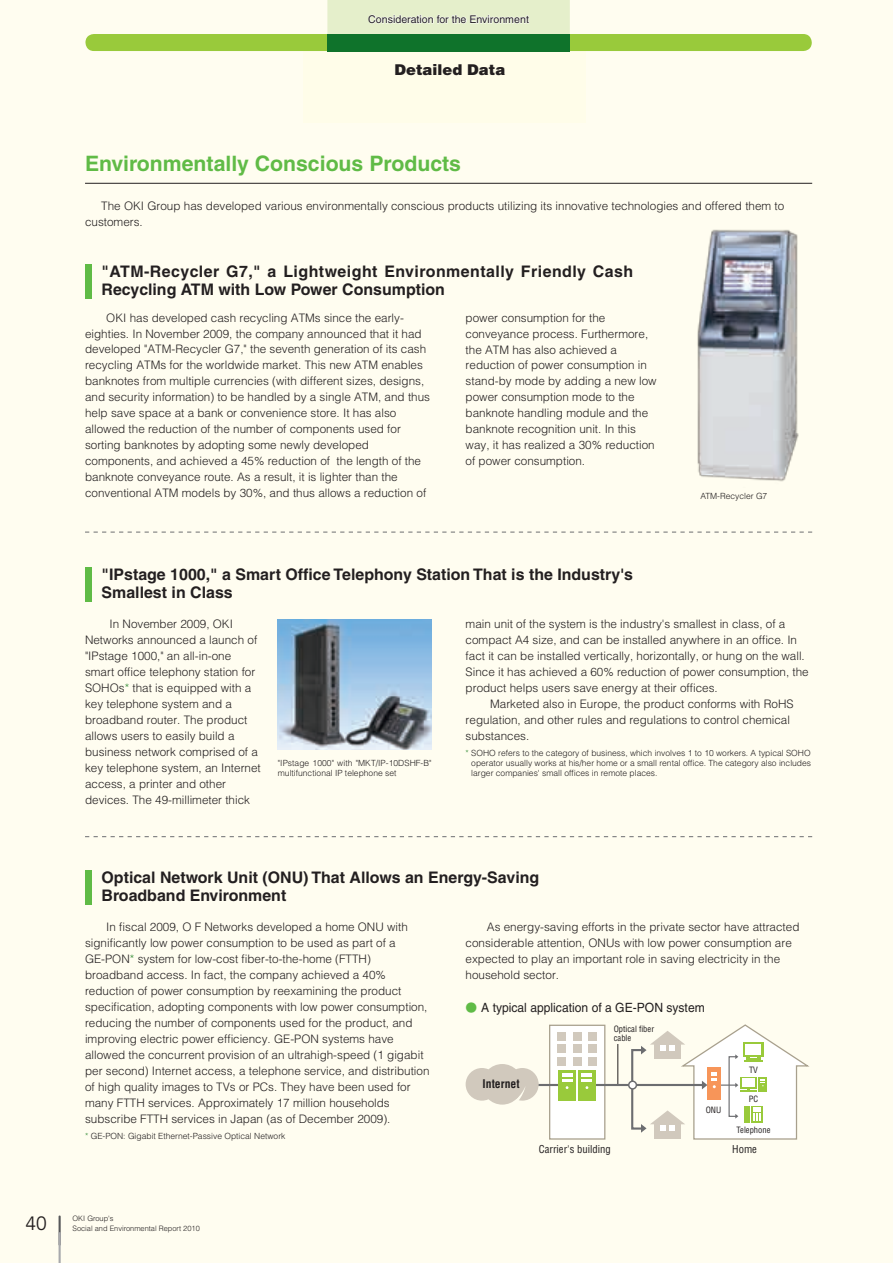
<style>
.page{position:relative;width:893px;height:1263px;background:#fffdf0}
.page>*{position:absolute;margin:0;border:0;box-sizing:border-box;transform-origin:0 0}
.t1{font:700 21.3px "Helvetica";color:#60bb46}
.t2{font:19.2px "Avenir";color:#231f20}
.t3{font:700 15.9px/18px "Helvetica";color:#231f20}
.t4{font:700 15.9px/18px "Helvetica";letter-spacing:.03em;color:#231f20}
.t5{font:900 14.85px "Helvetica";color:#231f20}
.t6{font:12.75px "Helvetica";color:#231f20;scale:.95 1}
.t7{font:300 11.7px/15.9px "Helvetica";color:#231f20}
.t8{font:700 condensed 11.7px "Helvetica";color:#231f20}
.t9{font:10.65px "Helvetica";color:#231f20}
.t10{font:condensed 10.65px "Helvetica";color:#231f20}
.t11{font:300 8.55px/10.1px "Helvetica";color:#231f20}
.t12{font:condensed 8.55px/8.6px "Helvetica";color:#231f20}
.t13{font:300 7.5px "Helvetica";color:#231f20}
.s1{color:#318b34}
.s2{font-family:"Gothic MB101 Pro";font-weight:300;font-size:11.7px;color:#60bb46}
</style>
<div class="page">
<hr style="left:59px;top:1215px;width:2px;height:30px;background:#57585a">
<svg style="left:59px;top:1232px;width:2px;height:31px"></svg>
<hr style="left:85px;top:183px;width:727px;height:1px;background:#231f20">
<div style="left:303px;top:51px;width:283px;height:71px;background:#fffde9"></div>
<div style="left:85px;top:34px;width:727px;height:17px;background:#99ca3b;border-radius:9px"></div>
<div style="left:85px;top:265px;width:6px;height:34px;background:#60bb46"></div>
<div style="left:85px;top:567px;width:6px;height:35px;background:#60bb46"></div>
<img style="left:278px;top:620px;width:154px;height:130px">
<img style="left:697px;top:229px;width:102px;height:253px">
<div style="left:85px;top:870px;width:6px;height:34px;background:#60bb46"></div>
<div style="left:550px;top:1025px;width:55px;height:114px;background:#fff"></div>
<div style="left:549px;top:1025px;width:56px;height:114px;border:1px solid #a8a08d"></div>
<hr style="left:618px;top:1044px;width:1px;height:41px;background:#231f20">
<div style="left:631px;top:1049px;width:12px;height:80px;border:2px solid #6c6d70"></div>
<div style="left:558px;top:1033px;width:8px;height:8px;background:#d1c9bd"></div>
<div style="left:573px;top:1033px;width:8px;height:8px;background:#d1c9bd"></div>
<div style="left:589px;top:1033px;width:8px;height:8px;background:#d1c9bd"></div>
<div style="left:558px;top:1045px;width:8px;height:8px;background:#d1c9bd"></div>
<div style="left:573px;top:1045px;width:8px;height:8px;background:#d1c9bd"></div>
<div style="left:589px;top:1045px;width:8px;height:8px;background:#d1c9bd"></div>
<div style="left:558px;top:1057px;width:8px;height:8px;background:#d1c9bd"></div>
<div style="left:573px;top:1057px;width:8px;height:8px;background:#d1c9bd"></div>
<div style="left:589px;top:1057px;width:8px;height:8px;background:#d1c9bd"></div>
<hr style="left:592px;top:1084px;width:111px;height:2px;background:#6c6d70">
<svg style="left:641px;top:1024px;width:168px;height:116px"></svg>
<hr style="left:532px;top:1084px;width:31px;height:2px;background:#6c6d70">
<div style="left:578px;top:1070px;width:18px;height:30px;background:#99ca3b"></div>
<svg style="left:582px;top:1074px;width:10px;height:15px"></svg>
<div style="left:558px;top:1070px;width:18px;height:30px;background:#99ca3b"></div>
<svg style="left:562px;top:1074px;width:10px;height:15px"></svg>
<svg style="left:629px;top:1081px;width:7px;height:8px"></svg>
<div style="left:628px;top:1080px;width:9px;height:9px;border:1px solid #6c6d70;border-radius:50%"></div>
<div style="left:466px;top:1068px;width:32px;height:33px;background:#d1c9bd;border-radius:50%"></div>
<svg style="left:514px;top:1068px;width:25px;height:33px"></svg>
<div style="left:482px;top:1064px;width:41px;height:40px;background:#d1c9bd;border-radius:50%"></div>
<svg style="left:85px;top:532px;width:727px;height:1px"></svg>
<svg style="left:85px;top:836px;width:727px;height:1px"></svg>
<svg style="left:327px;top:0;width:243px;height:51px;background:#9fc699"></svg>
<p class="t9" style="left:368px;top:13px;width:162px">Consideration for the Environment</p>
<p class="t5" style="left:394px;top:60px;width:112px">Detailed Data</p>
<h1 class="t1" style="left:85px;top:151px;width:378px">Environmentally Conscious Products</h1>
<p class="t7" style="left:85px;top:198px;width:701px;text-indent:16px">The OKI Group has developed various environmentally conscious products utilizing its innovative technologies and offered them to customers.</p>
<h3 class="t4" style="left:102px;top:262px;width:533px">"ATM-Recycler G7," a Lightweight Environmentally Friendly Cash<br>Recycling ATM with Low Power Consumption</h3>
<p class="t7" style="left:85px;top:309px;width:347px;text-indent:21px">OKI has developed cash recycling ATMs since the early&shy;eighties. In November 2009, the company announced that it had developed "ATM-Recycler G7," the seventh generation of its cash recycling ATMs for the worldwide market. This new ATM enables banknotes from multiple currencies (with different sizes, designs, and security information) to be handled by a single ATM, and thus help save space at a bank or convenience store. It has also allowed the reduction of the number of components used for sorting banknotes by adopting some newly developed components, and achieved a 45% reduction of the length of the banknote conveyance route. As a result, it is lighter than the conventional ATM models by 30%, and thus allows a reduction of</p>
<p class="t7" style="left:466px;top:309px;width:193px">power consumption for the conveyance process. Furthermore, the ATM has also achieved a reduction of power consumption in stand-by mode by adding a new low power consumption mode to the banknote handling module and the banknote recognition unit. In this way, it has realized a 30% reduction of power consumption.</p>
<p class="t11" style="left:701px;top:491px;width:68px">ATM-Recycler G7</p>
<h3 class="t3" style="left:102px;top:565px;width:533px">"IPstage 1000," a Smart Office Telephony Station That is the Industry's<br>Smallest in Class</h3>
<p class="t7" style="left:466px;top:616px;width:345px">main unit of the system is the industry's smallest in class, of a compact A4 size, and can be installed anywhere in an office. In fact it can be installed vertically, horizontally, or hung on the wall.<br>Since it has achieved a 60% reduction of power consumption, the product helps users save energy at their offices.</p>
<p class="t7" style="left:466px;top:696px;width:329px;text-indent:25px">Marketed also in Europe, the product conforms with RoHS regulation, and other rules and regulations to control chemical substances.</p>
<p class="t11" style="left:278px;top:757px;width:155px;line-height:10.6px">"IPstage 1000" with "MKT/IP-10DSHF-B" multifunctional IP telephone set</p>
<p class="t11" style="left:471px;top:748px;width:341px;text-align:justify;text-indent:-6px"><span class="s1">*</span> SOHO refers to the category of business, which involves 1 to 10 workers. A typical SOHO operator usually works at his/her home or a small rental office. The category also includes larger companies' small offices in remote places.</p>
<p class="t7" style="left:85px;top:616px;width:177px;text-indent:25px">In November 2009, OKI<br>Networks announced a launch of "IPstage 1000," an all-in-one smart office telephony station for<br>SOHOs<span class="s1">*</span> that is equipped with a key telephone system and a broadband router. The product allows users to easily build a business network comprised of a key telephone system, an Internet access, a printer and other devices. The 49-millimeter thick</p>
<h3 class="t3" style="left:102px;top:868px;width:439px">Optical Network Unit (ONU) That Allows an Energy-Saving<br>Broadband Environment</h3>
<p class="t7" style="left:85px;top:919px;width:346px;text-indent:21px">In fiscal 2009, O F Networks developed a home ONU with significantly low power consumption to be used as part of a GE-PON<span class="s1">*</span> system for low-cost fiber-to-the-home (FTTH) broadband access. In fact, the company achieved a 40% reduction of power consumption by reexamining the product specification, adopting components with low power consumption, reducing the number of components used for the product, and improving electric power efficiency. GE-PON systems have allowed the concurrent provision of an ultrahigh-speed (1 gigabit per second) Internet access, a telephone service, and distribution of high quality images to TVs or PCs. They have been used for many FTTH services. Approximately 17 million households subscribe FTTH services in Japan (as of December 2009).</p>
<p class="t7" style="left:466px;top:919px;width:335px;text-indent:21px">As energy-saving efforts in the private sector have attracted considerable attention, ONUs with low power consumption are expected to play an important role in saving electricity in the household sector.</p>
<p class="t6" style="left:466px;top:1000px;width:253px"><span class="s2">●</span> A typical application of a GE-PON system</p>
<p class="t12" style="left:614px;top:1025px;width:42px">Optical fiber cable</p>
<p class="t12" style="left:749px;top:1065px;width:10px">TV</p>
<p class="t12" style="left:749px;top:1094px;width:11px">PC</p>
<p class="t12" style="left:737px;top:1126px;width:35px">Telephone</p>
<p class="t8" style="left:483px;top:1077px;width:39px">Internet</p>
<p class="t12" style="left:706px;top:1105px;width:17px">ONU</p>
<p class="t11" style="left:85px;top:1131px;width:202px"><span class="s1">*</span> GE-PON: Gigabit Ethernet-Passive Optical Network</p>
<p class="t13" style="left:72px;top:1214px;width:43px">OKI Group's</p>
<h2 class="t2" style="left:26px;top:1213px;width:23px">40</h2>
<p class="t13" style="left:72px;top:1224px;width:129px">Social and Environmental Report 2010</p>
<p class="t10" style="left:539px;top:1142px;width:74px">Carrier's building</p>
<p class="t10" style="left:732px;top:1142px;width:26px">Home</p>
</div>
